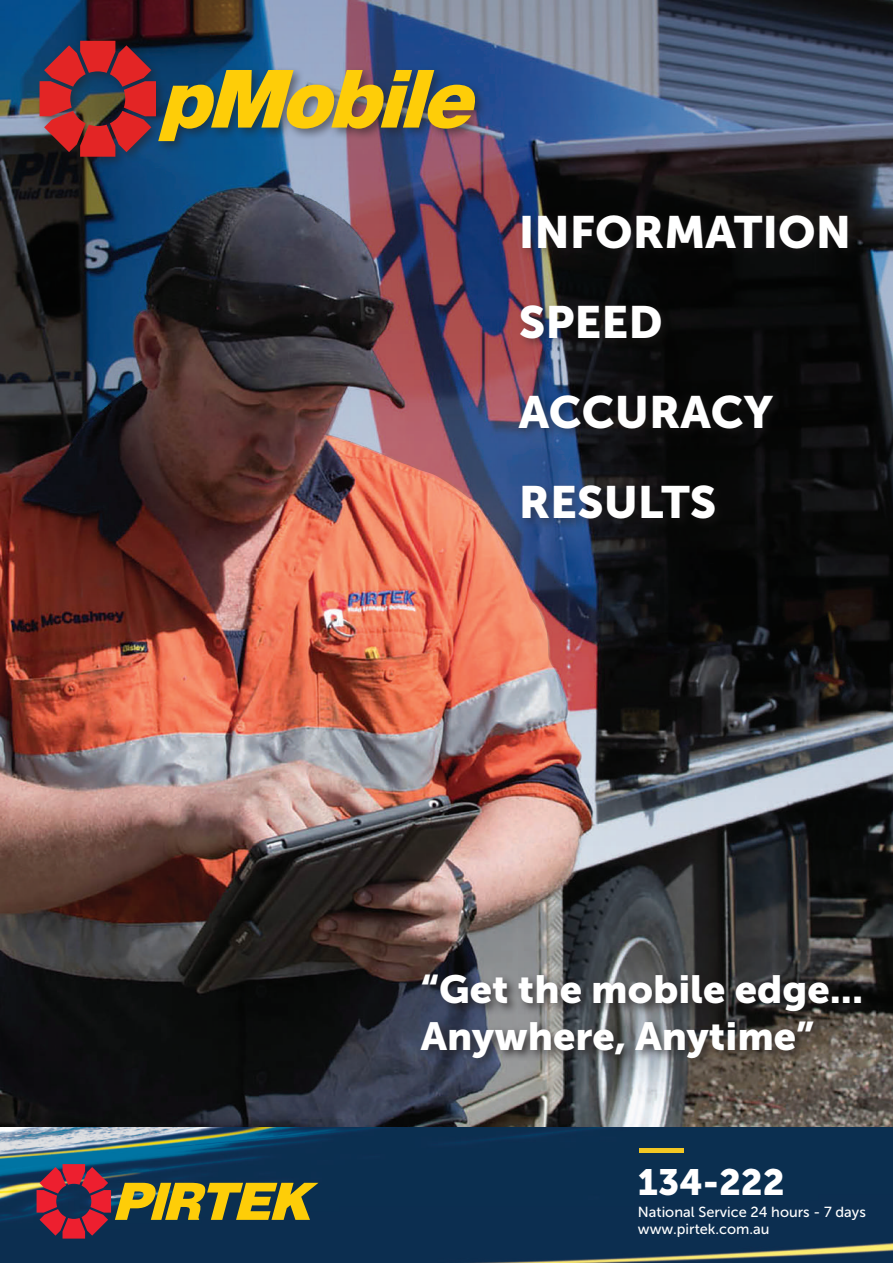
<style>
.page{position:relative;width:893px;height:1263px;background:#fff}
.page>*{position:absolute;margin:0;border:0;box-sizing:border-box;transform-origin:0 0}
.t1{font:italic 900 80.7px "Helvetica Neue";color:#fecd08}
.t2{font:45px/90px "Museo Sans 900";color:#fff}
.t3{font:39px/46.8px "Museo Sans 900";color:#fff}
.t4{font:36.3px "Museo Sans 900";color:#fff}
.t5{font:14.55px/17.4px "Museo Sans 500";color:#fff}
</style>
<div class="page">
<img style="left:0;top:0;width:893px;height:1127px">
<img style="left:0;top:186px;width:593px;height:941px">
<div style="left:36px;top:37px;width:451px;height:132px;background:#231f20;opacity:.5"></div>
<svg style="left:40px;top:41px;width:116px;height:116px;background:#8d2f36"></svg>
<div style="left:418px;top:971px;width:455px;height:99px;background:#231f20;opacity:.75"></div>
<div style="left:516px;top:211px;width:344px;height:320px;background:#231f20;opacity:.45"></div>
<img style="left:0;top:1127px;width:893px;height:136px">
<svg style="left:37px;top:1164px;width:281px;height:74px;background:#64523d"></svg>
<hr style="left:639px;top:1148px;width:45px;height:4px;background:#f3c723">
<h1 class="t1" style="left:157px;top:51px;width:341px">pMobile</h1>
<h2 class="t2" style="left:519px;top:187px;width:334px">INFORMATION<br>SPEED<br>ACCURACY<br>RESULTS</h2>
<h3 class="t3" style="left:421px;top:966px;width:444px">“Get the mobile edge...<br>Anywhere, Anytime”</h3>
<h3 class="t4" style="left:638px;top:1161px;width:148px">134-222</h3>
<p class="t5" style="left:638px;top:1203px;width:229px">National Service 24 hours - 7 days www.pirtek.com.au</p>
</div>
